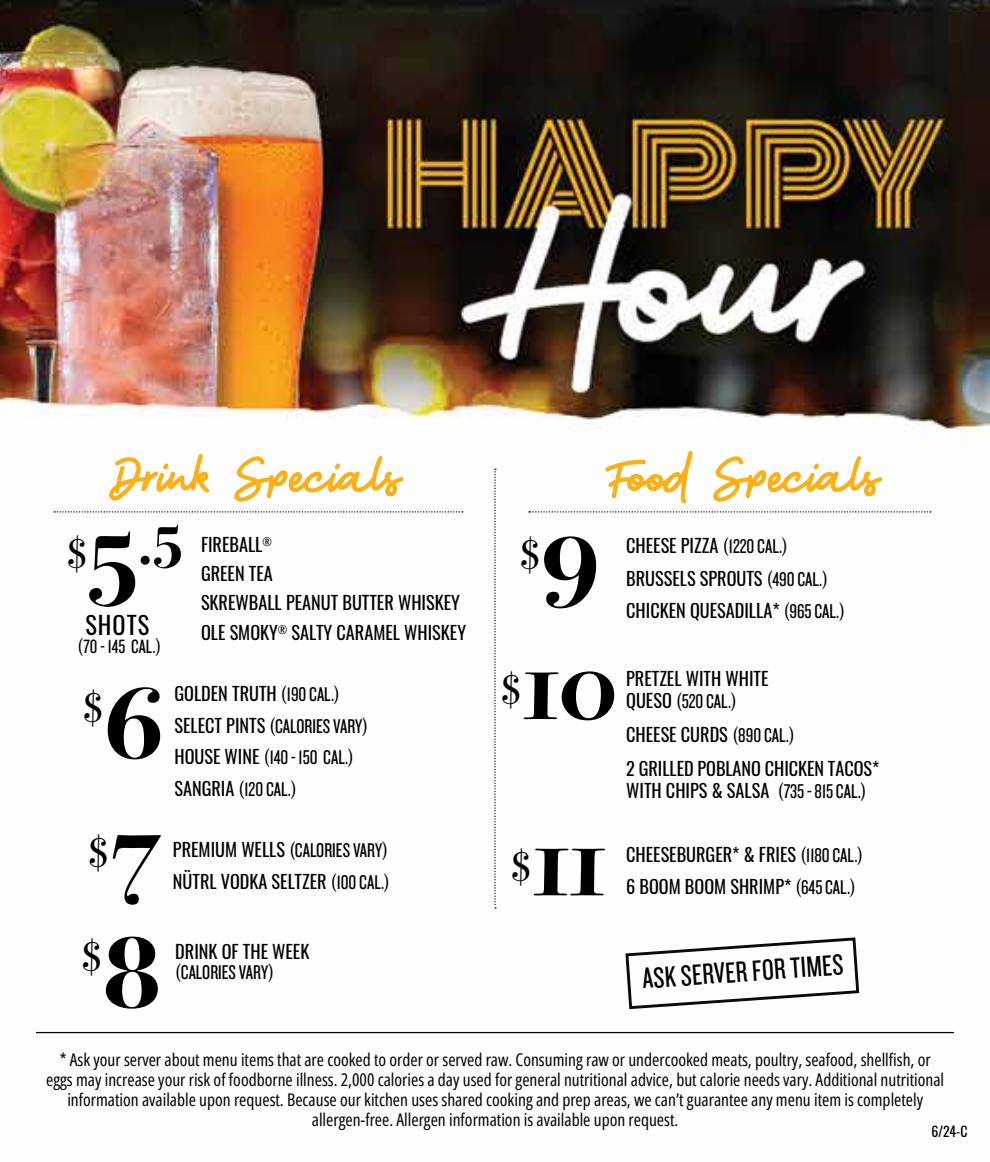
<style>
.page{position:relative;width:990px;height:1162px;background:#fff}
.page>*{position:absolute;margin:0;border:0;box-sizing:border-box;transform-origin:0 0}
.t1{font:700 107px "Bodoni Svty Two OSITCTT";color:#000}
.t2{font:700 107px "Bodoni Svty Two OSITCTT";color:#000;scale:.9 1}
.t3{font:700 62.5px "Bodoni Svty Two OSITCTT";color:#000}
.t4{font:61.25px "Brighter DEMO";color:#fcb017}
.t5{font:43.75px "Bodoni Svty Two OSITCTT";color:#000}
.t6{font:30.25px "Knockout HTF28 Junior Featherwt";color:#000}
.t7{font:24.25px "Oswald";letter-spacing:.04em;color:#000}
.t8{font:20.75px/31.5px "Knockout HTF28 Junior Featherwt";color:#000}
.t9{font:20px "Knockout HTF28 Junior Featherwt";letter-spacing:.005em;color:#000}
.t10{font:18.25px/29.2px "Oswald";color:#000}
.t11{font:17.5px/20px "Open Sans Condensed";color:#000;text-align:center}
.t12{font:13.75px "Oswald";color:#000}
.s1{font-size:107px}
.s2{font-family:"Knockout HTF28 Junior Featherwt";font-size:20.75px}
.s3{font-family:"Oswald";font-size:18.25px}
</style>
<div class="page">
<img style="left:0;top:0;width:990px;height:1034px">
<svg style="left:624px;top:936px;width:237px;height:75px"></svg>
<svg style="left:54px;top:511px;width:409px;height:1px"></svg>
<svg style="left:529px;top:511px;width:402px;height:1px"></svg>
<hr style="left:36px;top:1032px;width:918px;height:1px;background:#000">
<svg style="left:494px;top:469px;width:2px;height:439px"></svg>
<h3 class="t4" style="left:109px;top:450px;width:293px">Drink Specials</h3>
<h3 class="t4" style="left:605px;top:450px;width:276px">Food Specials</h3>
<h3 class="t5" style="left:65px;top:527px;width:26px">$</h3>
<h2 class="t3" style="left:88px;top:501px;width:95px"><span class="s1">5</span>.5</h2>
<h3 class="t7" style="left:86px;top:604px;width:65px">SHOTS</h3>
<p class="t9" style="left:78px;top:636px;width:85px">(70 - 145 CAL.)</p>
<p class="t10" style="left:201px;top:528px;width:267px">FIREBALL<sup>®<br></sup>GREEN TEA<br>SKREWBALL PEANUT BUTTER WHISKEY<br>OLE SMOKY<sup>®</sup> SALTY CARAMEL WHISKEY</p>
<h3 class="t5" style="left:81px;top:681px;width:26px">$</h3>
<h1 class="t1" style="left:105px;top:659px;width:61px">6</h1>
<p class="t10" style="left:174px;top:677px;width:167px">GOLDEN TRUTH <span class="s2">(190 CAL.)</span></p>
<p class="t8" style="left:174px;top:710px;width:195px"><span class="s3">SELECT PINTS</span> (CALORIES VARY)<br><span class="s3">HOUSE WINE</span> (140 - 150 CAL.)<br><span class="s3">SANGRIA</span> (120 CAL.)</p>
<h3 class="t5" style="left:87px;top:826px;width:26px">$</h3>
<h1 class="t1" style="left:110px;top:783px;width:49px">7</h1>
<h3 class="t5" style="left:80px;top:930px;width:26px">$</h3>
<h1 class="t1" style="left:103px;top:908px;width:61px">8</h1>
<p class="t8" style="left:173px;top:835px;width:217px"><span class="s3">PREMIUM WELLS</span> (CALORIES VARY)</p>
<p class="t10" style="left:173px;top:865px;width:218px">NÜTRL VODKA SELTZER <span class="s2">(100 CAL.)</span></p>
<p class="t10" style="left:175px;top:935px;width:136px">DRINK OF THE WEEK</p>
<p class="t8" style="left:175px;top:956px;width:100px">(CALORIES VARY)</p>
<h3 class="t5" style="left:518px;top:528px;width:26px">$</h3>
<h1 class="t1" style="left:541px;top:485px;width:61px">9</h1>
<p class="t10" style="left:626px;top:528px;width:220px;line-height:32px">CHEESE PIZZA <span class="s2">(1220 CAL.)<br></span>BRUSSELS SPROUTS <span class="s2">(490 CAL.)<br></span>CHICKEN QUESADILLA* <span class="s2">(965 CAL.)</span></p>
<h3 class="t5" style="left:499px;top:663px;width:26px">$</h3>
<h1 class="t2" style="left:522px;top:620px;width:108px">10</h1>
<p class="t10" style="left:626px;top:662px;width:144px">PRETZEL WITH WHITE</p>
<p class="t8" style="left:626px;top:686px;width:112px"><span class="s3">QUESO</span> (520 CAL.)</p>
<p class="t10" style="left:626px;top:716px;width:255px;line-height:34px">CHEESE CURDS <span class="s2">(890 CAL.)<br></span>2 GRILLED POBLANO CHICKEN TACOS*</p>
<p class="t10" style="left:626px;top:774px;width:242px">WITH CHIPS &amp; SALSA <span class="s2">(735 - 815 CAL.)</span></p>
<h3 class="t5" style="left:509px;top:840px;width:26px">$</h3>
<h1 class="t2" style="left:532px;top:796px;width:85px">11</h1>
<p class="t10" style="left:626px;top:837px;width:239px;line-height:31.5px">CHEESEBURGER* &amp; FRIES <span class="s2">(1180 CAL.)<br></span>6 BOOM BOOM SHRIMP* <span class="s2">(645 CAL.)</span></p>
<h3 class="t6" style="left:641px;top:963px;width:203px;rotate:-4deg">ASK SERVER FOR TIMES</h3>
<p class="t11" style="left:46px;top:1049px;width:899px">* Ask your server about menu items that are cooked to order or served raw. Consuming raw or undercooked meats, poultry, seafood, shellfish, or eggs may increase your risk of foodborne illness. 2,000 calories a day used for general nutritional advice, but calorie needs vary. Additional nutritional information available upon request. Because our kitchen uses shared cooking and prep areas, we can’t guarantee any menu item is completely allergen-free. Allergen information is available upon request.</p>
<p class="t12" style="left:931px;top:1119px;width:38px">6/24-C</p>
</div>
